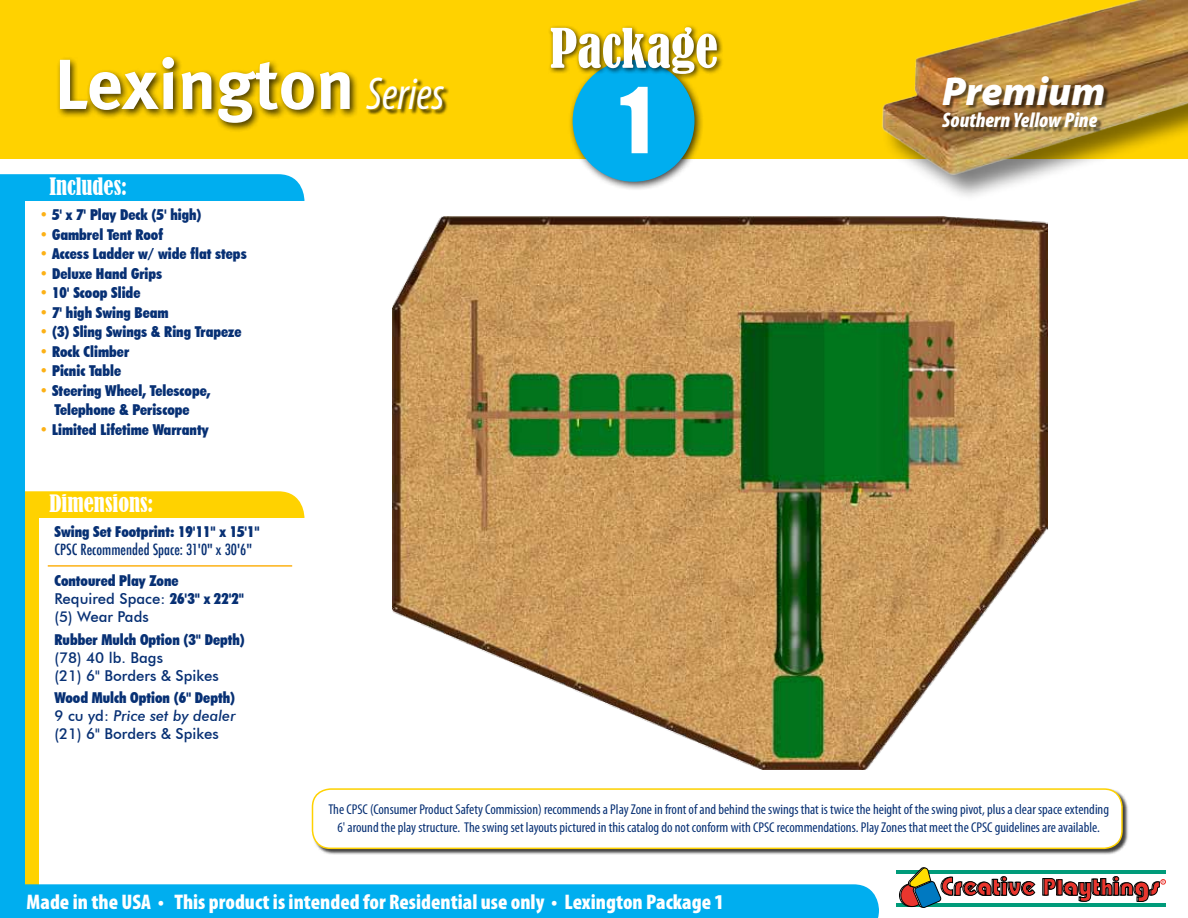
<style>
.page{position:relative;width:1188px;height:918px;background:#fff}
.page>*{position:absolute;margin:0;border:0;box-sizing:border-box;transform-origin:0 0}
.t1{font:84px "Impact";color:#fff}
.t2{font:700 70.65px "Meta Plus LF";color:#fff}
.t3{font:condensed 50.7px "Bernard";color:#fff}
.t4{font:italic 900 40.5px "Myriad Pro";color:#fff}
.t5{font:condensed 22.5px "Bernard";color:#fff}
.t6{font:900 condensed 21.15px "Myriad Pro";color:#fff}
.t7{font:italic 900 condensed 21px "Myriad Pro";color:#fff}
.t8{font:900 condensed 15px/18px "Futura BT";color:#073074}
.t9{font:500 15px/18px "Futura BT";color:#073074}
.t10{font:500 condensed 15px "Futura";color:#073074}
.t11{font:condensed 14.25px/18px "Myriad Pro";color:#073074;text-align:center}
.s1{font-family:"Myriad Pro";font-weight:400;font-style:italic;font-stretch:condensed;font-size:46.35px}
.s2{color:#fcb116}
.s3{font-weight:500;font-stretch:normal}
.s4{font-weight:900;font-stretch:condensed}
.s5{font-style:italic}
</style>
<div class="page">
<div style="left:25px;top:491px;width:279px;height:26px;background:#ffd200"></div>
<div style="left:0;top:174px;width:304px;height:26px;background:#00aeef"></div>
<div style="left:14px;top:494px;width:25px;height:411px;background:#ffd200"></div>
<hr style="left:48px;top:565px;width:244px;height:2px;background:#fcb116">
<div style="left:25px;top:884px;width:854px;height:34px;background:#00aeef"></div>
<div style="left:0;top:0;width:1188px;height:159px;background:#ffd200"></div>
<hr style="left:896px;top:903px;width:54px;height:4px;background:#009b7a">
<hr style="left:939px;top:903px;width:227px;height:4px;background:#009b7a">
<hr style="left:896px;top:870px;width:270px;height:4px;background:#009b7a">
<div style="left:1056px;top:880px;width:5px;height:15px;border:1px solid #000"></div>
<svg style="left:1042px;top:878px;width:14px;height:17px"></svg>
<svg style="left:1063px;top:876px;width:103px;height:26px"></svg>
<svg style="left:899px;top:884px;width:23px;height:23px"></svg>
<div style="left:899px;top:884px;width:23px;height:23px;border:1px solid #000;border-radius:50%"></div>
<div style="left:901px;top:884px;width:22px;height:23px;background:#e9362e;border-radius:50%"></div>
<div style="left:901px;top:884px;width:23px;height:23px;border:1px solid #000;border-radius:50%"></div>
<svg style="left:908px;top:867px;width:127px;height:41px"></svg>
<div style="left:367px;top:77px;width:83px;height:38px;background:#000;opacity:.75"></div>
<div style="left:57px;top:54px;width:302px;height:79px;background:#000;opacity:.75"></div>
<div style="left:0;top:176px;width:25px;height:742px;background:#00aeef"></div>
<img style="left:881px;top:0;width:307px;height:191px">
<div style="left:943px;top:78px;width:166px;height:54px;background:#000;opacity:.5"></div>
<div style="left:312px;top:788px;width:817px;height:67px;background:#000;opacity:.75"></div>
<div style="left:312px;top:789px;width:810px;height:59px;background:#fff;border-radius:18px"></div>
<div style="left:312px;top:788px;width:811px;height:61px;border:2px solid #ffd200;border-radius:18px"></div>
<img style="left:393px;top:216px;width:654px;height:553px">
<div style="left:567px;top:55px;width:137px;height:136px;background:#000;opacity:.75"></div>
<div style="left:573px;top:60px;width:122px;height:122px;background:#00aeef;border-radius:50%"></div>
<div style="left:548px;top:25px;width:175px;height:56px;background:#000;opacity:.75"></div>
<h2 class="t2" style="left:54px;top:44px;width:392px">Lexington <span class="s1">Series</span></h2>
<h3 class="t5" style="left:49px;top:174px;width:79px">Includes:</h3>
<p class="t8" style="left:40px;top:206px;width:164px"><span class="s2">•</span> 5' x 7' Play Deck (5' high)</p>
<p class="t8" style="left:40px;top:225px;width:125px"><span class="s2">•</span> Gambrel Tent Roof</p>
<p class="t8" style="left:40px;top:245px;width:209px"><span class="s2">•</span> Access Ladder w/ wide flat steps</p>
<p class="t8" style="left:40px;top:264px;width:124px"><span class="s2">•</span> Deluxe Hand Grips</p>
<p class="t8" style="left:40px;top:284px;width:102px"><span class="s2">•</span> 10' Scoop Slide</p>
<p class="t8" style="left:40px;top:303px;width:131px"><span class="s2">•</span> 7' high Swing Beam</p>
<p class="t8" style="left:40px;top:323px;width:204px"><span class="s2">•</span> (3) Sling Swings &amp; Ring Trapeze</p>
<p class="t8" style="left:40px;top:342px;width:91px"><span class="s2">•</span> Rock Climber</p>
<p class="t8" style="left:40px;top:362px;width:83px"><span class="s2">•</span> Picnic Table</p>
<p class="t8" style="left:40px;top:381px;width:173px;line-height:19.5px;text-align:center"><span class="s2">•</span> Steering Wheel, Telescope,<br>Telephone &amp; Periscope</p>
<p class="t8" style="left:40px;top:420px;width:171px"><span class="s2">•</span> Limited Lifetime Warranty</p>
<h3 class="t5" style="left:49px;top:491px;width:106px">Dimensions:</h3>
<p class="t8" style="left:54px;top:522px;width:207px">Swing Set Footprint: 19'11" x 15'1"</p>
<p class="t10" style="left:54px;top:540px;width:199px">CPSC Recommended Space: 31'0" x 30'6"</p>
<p class="t8" style="left:54px;top:572px;width:191px">Contoured Play Zone<br><span class="s3">Required Space:</span> 26'3" x 22'2" <span class="s3">(5) Wear Pads</span></p>
<p class="t8" style="left:54px;top:630px;width:192px">Rubber Mulch Option (3" Depth)</p>
<p class="t9" style="left:54px;top:648px;width:166px">(78) 40 lb. Bags<br>(21) 6" Borders &amp; Spikes</p>
<p class="t9" style="left:54px;top:689px;width:183px;text-align:justify"><span class="s4">Wood Mulch Option (6" Depth)<br></span>9 cu yd: <span class="s5">Price set by dealer </span>(21) 6" Borders &amp; Spikes</p>
<h3 class="t3" style="left:550px;top:19px;width:170px">Package</h3>
<h1 class="t1" style="left:620px;top:55px;width:33px">1</h1>
<h3 class="t4" style="left:942px;top:68px;width:165px">Premium</h3>
<h3 class="t7" style="left:942px;top:109px;width:156px">Southern Yellow Pine</h3>
<p class="t11" style="left:328px;top:800px;width:782px">The CPSC (Consumer Product Safety Commission) recommends a Play Zone in front of and behind the swings that is twice the height of the swing pivot, plus a clear space extending<br>6' around the play structure. The swing set layouts pictured in this catalog do not conform with CPSC recommendations. Play Zones that meet the CPSC guidelines are available.</p>
<h3 class="t6" style="left:27px;top:890px;width:699px">Made in the USA • This product is intended for Residential use only • Lexington Package 1</h3>
</div>
